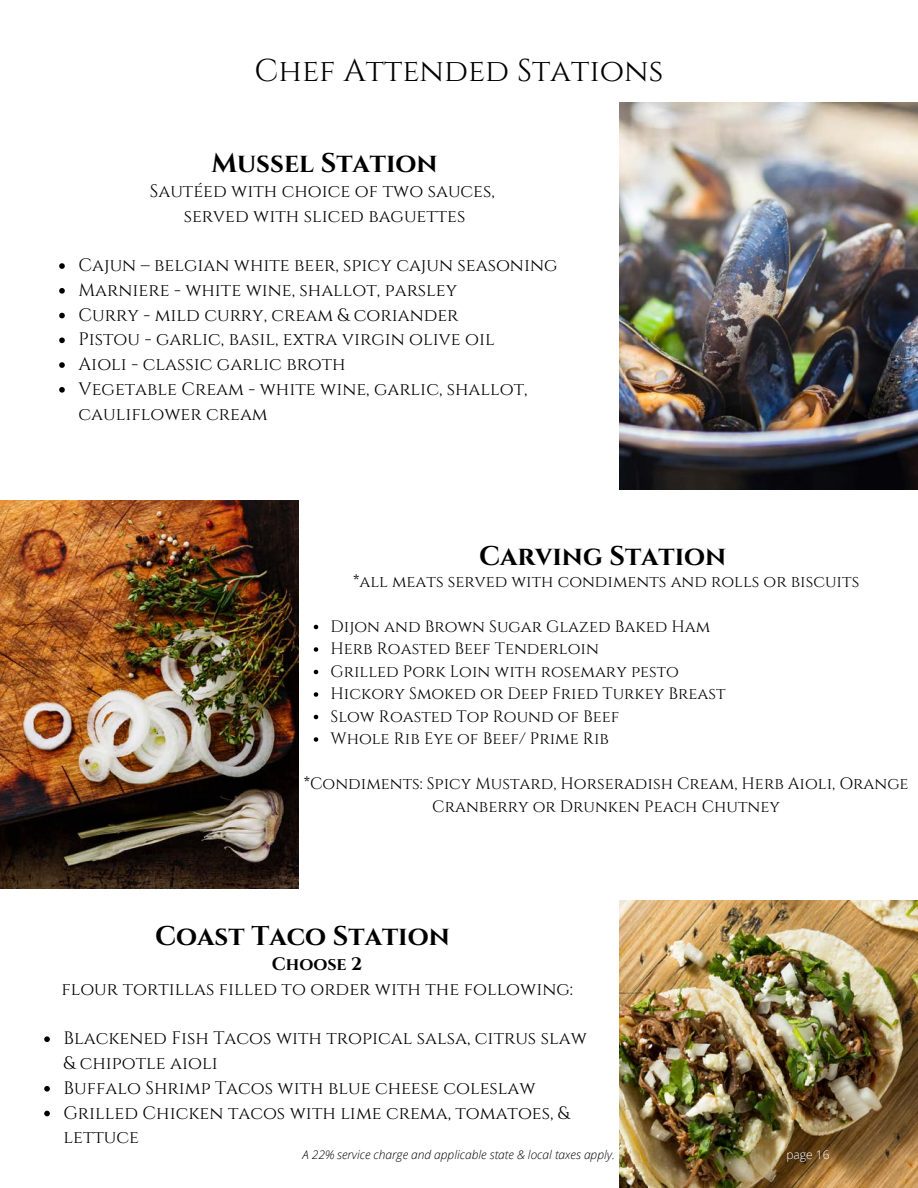
<style>
.page{position:relative;width:918px;height:1188px;background:#fff}
.page>*{position:absolute;margin:0;border:0;box-sizing:border-box;transform-origin:0 0}
.t1{font:31.5px "Cinzel";color:#000}
.t2{font:700 27px "Cinzel";color:#000}
.t3{font:18px/24.8px "Cinzel";color:#000}
.t4{font:700 18px "Cinzel";color:#000}
.t5{font:16.5px/22.5px "Cinzel";color:#000}
.t6{font:italic 300 12px "Open Sans";color:#000}
.t7{font:300 12px "Open Sans";color:#fff}
</style>
<div class="page">
<img style="left:620px;top:102px;width:298px;height:387px">
<img style="left:0;top:501px;width:298px;height:388px">
<img style="left:620px;top:900px;width:298px;height:288px">
<svg style="left:59px;top:263px;width:6px;height:6px"></svg>
<svg style="left:59px;top:288px;width:6px;height:6px"></svg>
<svg style="left:59px;top:313px;width:6px;height:5px"></svg>
<svg style="left:59px;top:338px;width:6px;height:5px"></svg>
<svg style="left:59px;top:362px;width:6px;height:6px"></svg>
<svg style="left:59px;top:387px;width:6px;height:6px"></svg>
<svg style="left:314px;top:625px;width:4px;height:4px"></svg>
<svg style="left:314px;top:647px;width:4px;height:5px"></svg>
<svg style="left:314px;top:670px;width:4px;height:4px"></svg>
<svg style="left:314px;top:692px;width:4px;height:5px"></svg>
<svg style="left:314px;top:715px;width:4px;height:4px"></svg>
<svg style="left:314px;top:737px;width:4px;height:5px"></svg>
<svg style="left:44px;top:1036px;width:6px;height:6px"></svg>
<svg style="left:44px;top:1086px;width:6px;height:6px"></svg>
<svg style="left:44px;top:1111px;width:6px;height:5px"></svg>
<h1 class="t1" style="left:255px;top:51px;width:410px">Chef Attended Stations</h1>
<h2 class="t2" style="left:212px;top:146px;width:228px">Mussel Station</h2>
<p class="t3" style="left:150px;top:179px;width:346px;text-align:center">Sautéed with choice of two sauces, served with sliced baguettes</p>
<p class="t3" style="left:79px;top:253px;width:480px">Cajun – belgian white beer, spicy cajun seasoning Marniere - white wine, shallot, parsley<br>Curry - mild curry, cream &amp; coriander<br>Pistou - garlic, basil, extra virgin olive oil<br>Aioli - classic garlic broth<br>Vegetable Cream - white wine, garlic, shallot, cauliflower cream</p>
<h2 class="t2" style="left:479px;top:539px;width:249px">Carving Station</h2>
<p class="t5" style="left:353px;top:570px;width:508px">*all meats served with condiments and rolls or biscuits</p>
<p class="t5" style="left:331px;top:615px;width:397px">Dijon and Brown Sugar Glazed Baked Ham Herb Roasted Beef Tenderloin<br>Grilled Pork Loin with rosemary pesto Hickory Smoked or Deep Fried Turkey Breast Slow Roasted Top Round of Beef<br>Whole Rib Eye of Beef/ Prime Rib</p>
<p class="t5" style="left:304px;top:773px;width:606px;text-align:center">*Condiments: Spicy Mustard, Horseradish Cream, Herb Aioli, Orange<br>Cranberry or Drunken Peach Chutney</p>
<h2 class="t2" style="left:155px;top:919px;width:296px">Coast Taco Station</h2>
<p class="t4" style="left:272px;top:953px;width:92px">Choose 2</p>
<p class="t3" style="left:61px;top:977px;width:513px">flour tortillas filled to order with the following:</p>
<p class="t3" style="left:64px;top:1027px;width:525px">Blackened Fish Tacos with tropical salsa, citrus slaw &amp; chipotle aioli<br>Buffalo Shrimp Tacos with blue cheese coleslaw Grilled Chicken tacos with lime crema, tomatoes, &amp; lettuce</p>
<p class="t6" style="left:302px;top:1146px;width:314px">A 22% service charge and applicable state &amp; local taxes apply.</p>
<p class="t7" style="left:786px;top:1146px;width:45px">page 16</p>
</div>
